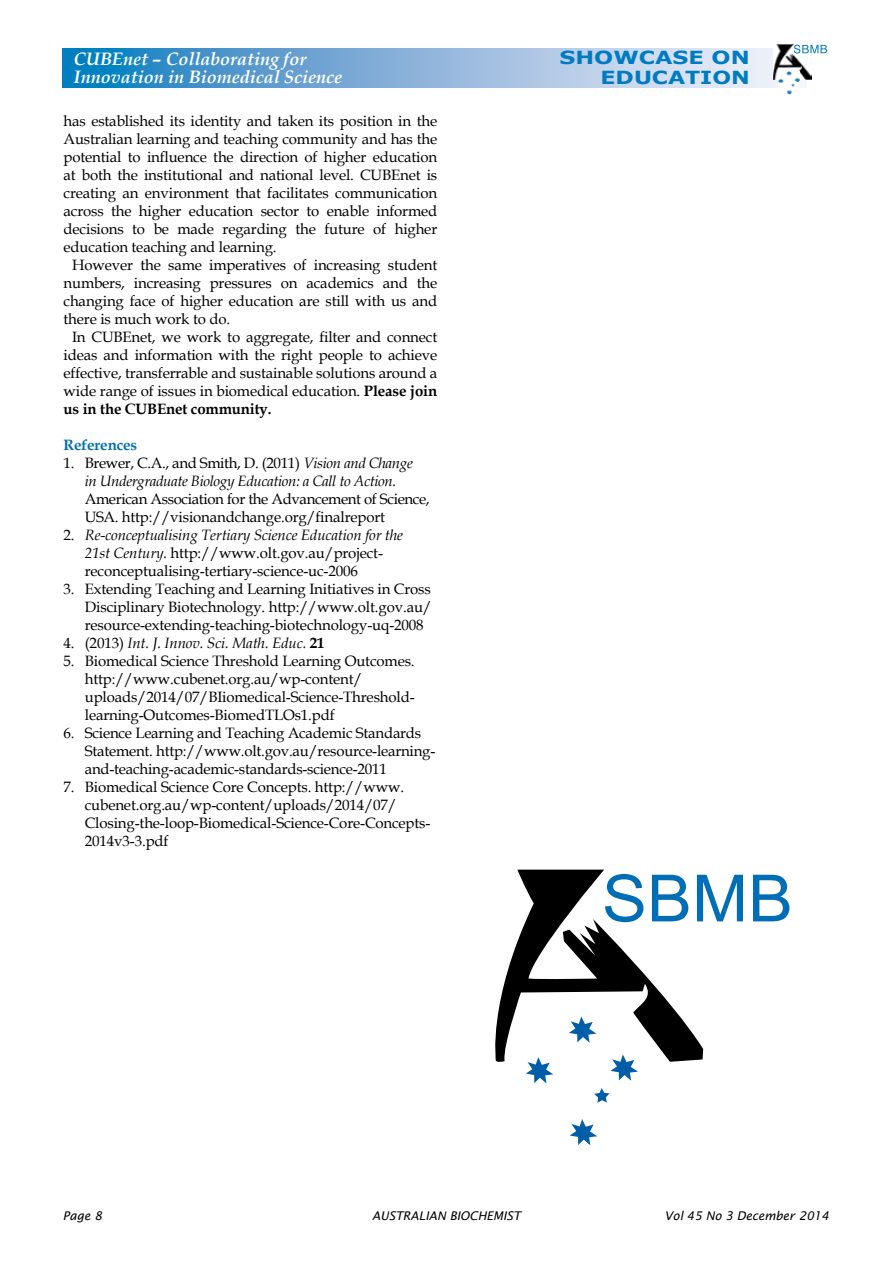
<style>
.page{position:relative;width:893px;height:1263px;background:#fff}
.page>*{position:absolute;margin:0;border:0;box-sizing:border-box;transform-origin:0 0}
.t1{font:italic 700 18px "Book Antiqua";color:#fff}
.t2{font:700 18px "Verdana";color:#007bc2;scale:1.25 1}
.t3{font:700 18px "Verdana";color:#007bc2;scale:1.23 1}
.t4{font:15px/18px "Book Antiqua";letter-spacing:-.01em;color:#000}
.t5{font:italic 15px/18px "Book Antiqua";letter-spacing:-.025em;color:#000;text-align:center}
.t6{font:700 15px "Book Antiqua";letter-spacing:-.01em;color:#000}
.t7{font:700 15px "Book Antiqua";letter-spacing:-.01em;color:#006fb7}
.t8{font:italic 12px "Lucida Sans";color:#000}
.s1{font-weight:700}
.s2{font-style:normal}
.s3{font-style:italic}
.s4{font-weight:700;font-style:normal}
</style>
<div class="page">
<svg style="left:63px;top:49px;width:743px;height:38px;background:#85b4db"></svg>
<img style="left:774px;top:45px;width:37px;height:34px">
<svg style="left:794px;top:45px;width:33px;height:9px"></svg>
<img style="left:779px;top:72px;width:20px;height:23px">
<svg style="left:753px;top:875px;width:36px;height:46px"></svg>
<svg style="left:570px;top:1119px;width:27px;height:26px"></svg>
<svg style="left:495px;top:870px;width:248px;height:233px"></svg>
<p class="t1" style="left:74px;top:46px;width:234px">CUBEnet – Collaborating for</p>
<p class="t2" style="left:559px;top:44px;width:154px">SHOWCASE ON</p>
<p class="t1" style="left:74px;top:64px;width:270px">Innovation in Biomedical Science</p>
<p class="t3" style="left:600px;top:64px;width:123px">EDUCATION</p>
<p class="t4" style="left:64px;top:111px;width:375px">has established its identity and taken its position in the</p>
<p class="t4" style="left:64px;top:129px;width:375px">Australian learning and teaching community and has the</p>
<p class="t4" style="left:64px;top:147px;width:375px">potential to influence the direction of higher education</p>
<p class="t4" style="left:64px;top:165px;width:375px">at both the institutional and national level. CUBEnet is</p>
<p class="t4" style="left:64px;top:183px;width:375px">creating an environment that facilitates communication</p>
<p class="t4" style="left:64px;top:201px;width:375px">across the higher education sector to enable informed</p>
<p class="t4" style="left:64px;top:219px;width:375px">decisions to be made regarding the future of higher</p>
<p class="t4" style="left:64px;top:237px;width:215px">education teaching and learning.</p>
<p class="t4" style="left:72px;top:255px;width:367px">However the same imperatives of increasing student</p>
<p class="t4" style="left:64px;top:273px;width:375px">numbers, increasing pressures on academics and the</p>
<p class="t4" style="left:64px;top:291px;width:375px">changing face of higher education are still with us and</p>
<p class="t4" style="left:64px;top:309px;width:168px">there is much work to do.</p>
<p class="t4" style="left:72px;top:327px;width:367px">In CUBEnet, we work to aggregate, filter and connect</p>
<p class="t4" style="left:64px;top:345px;width:375px">ideas and information with the right people to achieve</p>
<p class="t4" style="left:64px;top:363px;width:375px">effective, transferrable and sustainable solutions around a</p>
<p class="t4" style="left:64px;top:381px;width:375px">wide range of issues in biomedical education. <span class="s1">Please join</span></p>
<p class="t6" style="left:64px;top:398px;width:210px">us in the CUBEnet community.</p>
<p class="t7" style="left:64px;top:434px;width:75px">References</p>
<p class="t5" style="left:64px;top:453px;width:351px"><span class="s2">1. Brewer, C.A., and Smith, D. (2011)</span> Vision and Change in Undergraduate Biology Education: a Call to Action.</p>
<p class="t4" style="left:85px;top:489px;width:346px">American Association for the Advancement of Science,<br>USA. http://visionandchange.org/finalreport</p>
<p class="t4" style="left:85px;top:525px;width:320px;text-indent:-21px">2. <span class="s3">Re-conceptualising Tertiary Science Education for the<br>21st Century.</span> http://www.olt.gov.au/project&shy;reconceptualising-tertiary-science-uc-2006</p>
<p class="t4" style="left:85px;top:579px;width:349px;text-align:justify;text-indent:-21px">3. Extending Teaching and Learning Initiatives in Cross Disciplinary Biotechnology. http://www.olt.gov.au/ resource-extending-teaching-biotechnology-uq-2008</p>
<p class="t5" style="left:64px;top:633px;width:263px"><span class="s2">4. (2013)</span> Int. J. Innov. Sci. Math. Educ. <span class="s4">21</span></p>
<p class="t4" style="left:85px;top:651px;width:331px;text-indent:-21px">5. Biomedical Science Threshold Learning Outcomes. http://www.cubenet.org.au/wp-content/ uploads/2014/07/BIiomedical-Science-Threshold&shy;learning-Outcomes-BiomedTLOs1.pdf</p>
<p class="t4" style="left:85px;top:723px;width:352px;text-indent:-21px">6. Science Learning and Teaching Academic Standards<br>Statement. http://www.olt.gov.au/resource-learning&shy;and-teaching-academic-standards-science-2011</p>
<p class="t4" style="left:85px;top:777px;width:347px;text-indent:-21px">7. Biomedical Science Core Concepts. http://www. cubenet.org.au/wp-content/uploads/2014/07/ Closing-the-loop-Biomedical-Science-Core-Concepts-2014v3-3.pdf</p>
<p class="t8" style="left:63px;top:1209px;width:41px">Page 8</p>
<p class="t8" style="left:372px;top:1209px;width:150px">AUSTRALIAN BIOCHEMIST</p>
<p class="t8" style="left:665px;top:1209px;width:166px">Vol 45 No 3 December 2014</p>
</div>
